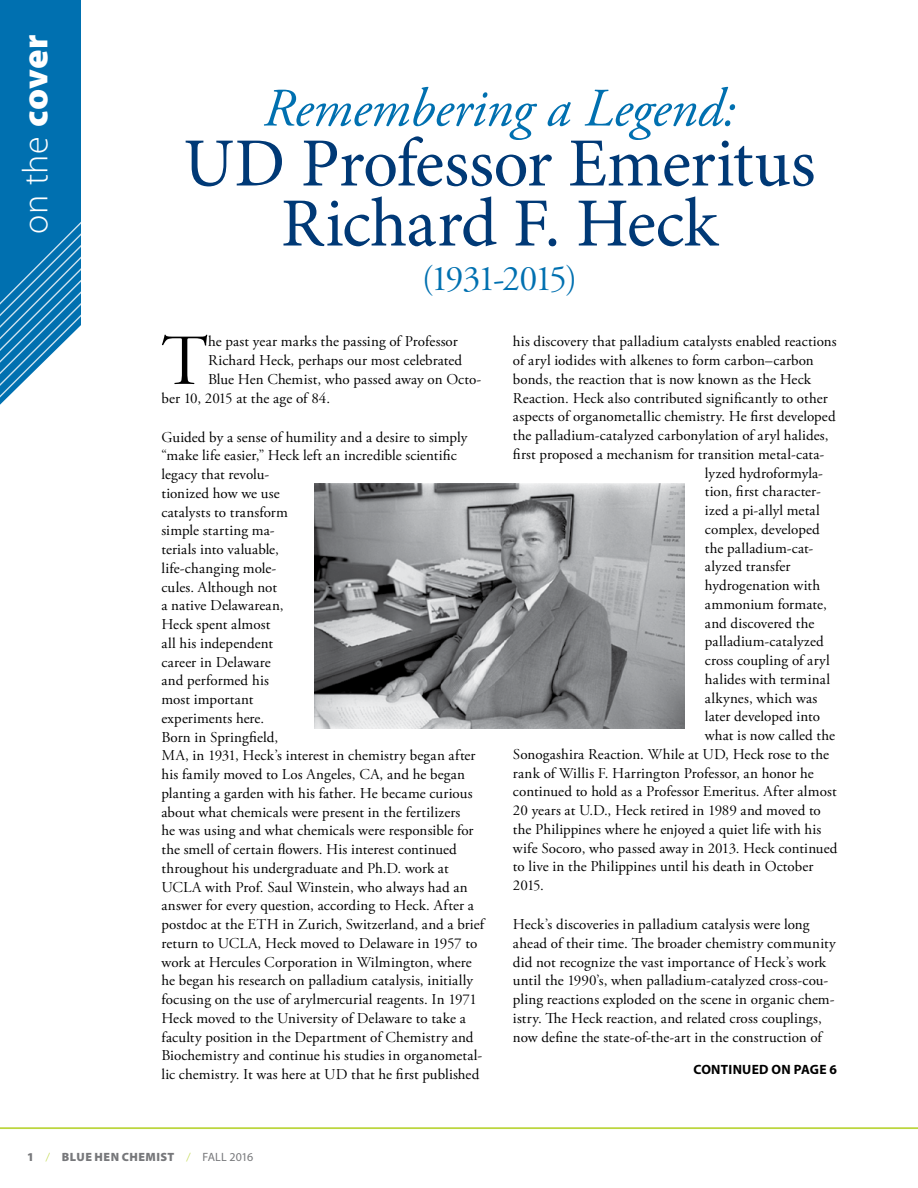
<style>
.page{position:relative;width:918px;height:1188px;background:#fff}
.page>*{position:absolute;margin:0;border:0;box-sizing:border-box;transform-origin:0 0}
.t1{font:71.55px "Adobe Garamond Pro";color:#000}
.t2{font:69px/60px "Minion Pro";letter-spacing:-.01em;color:#003976;text-align:center}
.t3{font:italic 54px "Adobe Garamond Pro";letter-spacing:-.005em;color:#0070b0}
.t4{font:36px "Adobe Garamond Pro";letter-spacing:-.075em;color:#0070b0}
.t5{font:300 36px "Myriad Pro";color:#fff}
.t6{font:15px/18.8px "Adobe Garamond Pro";letter-spacing:.01em;color:#000}
.t7{font:700 13.5px "Myriad Pro";letter-spacing:.02em;color:#000}
.t8{font:900 12px "Myriad Pro";letter-spacing:.04em;color:#77787b}
.s1{font-weight:900}
.s2{font-weight:300;color:#bcd63e}
.s3{font-weight:400}
</style>
<div class="page">
<hr style="left:0;top:1128px;width:918px;height:1px;background:#bcd63e">
<svg style="left:0;top:0;width:81px;height:405px;background:#2182ba"></svg>
<img style="left:314px;top:484px;width:371px;height:244px">
<h3 class="t5" style="left:14px;top:234px;width:201px;rotate:-90deg">on the <span class="s1">cover</span></h3>
<h3 class="t3" style="left:263px;top:76px;width:474px">Remembering a Legend:</h3>
<h2 class="t2" style="left:183px;top:136px;width:634px">UD Professor Emeritus<br>Richard F. Heck</h2>
<h3 class="t4" style="left:422px;top:257px;width:157px">(1931-2015)</h3>
<h1 class="t1" style="left:161px;top:318px;width:49px">T</h1>
<p class="t6" style="left:208px;top:333px;width:251px">he past year marks the passing of Professor</p>
<p class="t6" style="left:208px;top:352px;width:256px">Richard Heck, perhaps our most celebrated</p>
<p class="t6" style="left:208px;top:370px;width:275px">Blue Hen Chemist, who passed away on Octo-</p>
<p class="t6" style="left:161px;top:389px;width:170px">ber 10, 2015 at the age of 84.</p>
<p class="t6" style="left:161px;top:428px;width:324px">Guided by a sense of humility and a desire to simply “make life easier,” Heck left an incredible scientific legacy that revolu-<br>tionized how we use<br>catalysts to transform<br>simple starting ma-<br>terials into valuable,<br>life-changing mole-<br>cules. Although not<br>a native Delawarean,<br>Heck spent almost<br>all his independent<br>career in Delaware<br>and performed his<br>most important<br>experiments here.<br>Born in Springfield,<br>MA, in 1931, Heck’s interest in chemistry began after his family moved to Los Angeles, CA, and he began planting a garden with his father. He became curious about what chemicals were present in the fertilizers<br>he was using and what chemicals were responsible for the smell of certain flowers. His interest continued throughout his undergraduate and Ph.D. work at UCLA with Prof. Saul Winstein, who always had an answer for every question, according to Heck. After a postdoc at the ETH in Zurich, Switzerland, and a brief return to UCLA, Heck moved to Delaware in 1957 to work at Hercules Corporation in Wilmington, where he began his research on palladium catalysis, initially focusing on the use of arylmercurial reagents. In 1971<br>Heck moved to the University of Delaware to take a faculty position in the Department of Chemistry and Biochemistry and continue his studies in organometal&shy;lic chemistry. It was here at UD that he first published</p>
<p class="t6" style="left:513px;top:333px;width:325px">his discovery that palladium catalysts enabled reactions</p>
<p class="t6" style="left:513px;top:352px;width:302px">of aryl iodides with alkenes to form carbon–carbon</p>
<p class="t6" style="left:513px;top:370px;width:300px">bonds, the reaction that is now known as the Heck</p>
<p class="t6" style="left:513px;top:389px;width:316px">Reaction. Heck also contributed significantly to other</p>
<p class="t6" style="left:513px;top:408px;width:324px">aspects of organometallic chemistry. He first developed</p>
<p class="t6" style="left:513px;top:427px;width:317px">the palladium-catalyzed carbonylation of aryl halides,</p>
<p class="t6" style="left:513px;top:445px;width:313px">first proposed a mechanism for transition metal-cata-</p>
<p class="t6" style="left:705px;top:464px;width:120px">lyzed hydroformyla-</p>
<p class="t6" style="left:705px;top:483px;width:117px">tion, first character-</p>
<p class="t6" style="left:705px;top:502px;width:116px">ized a pi-allyl metal</p>
<p class="t6" style="left:705px;top:520px;width:116px">complex, developed</p>
<p class="t6" style="left:705px;top:539px;width:110px">the palladium-cat-</p>
<p class="t6" style="left:705px;top:558px;width:87px">alyzed transfer</p>
<p class="t6" style="left:705px;top:577px;width:117px">hydrogenation with</p>
<p class="t6" style="left:705px;top:595px;width:123px">ammonium formate,</p>
<p class="t6" style="left:705px;top:614px;width:111px">and discovered the</p>
<p class="t6" style="left:705px;top:633px;width:120px">palladium-catalyzed</p>
<p class="t6" style="left:705px;top:652px;width:126px">cross coupling of aryl</p>
<p class="t6" style="left:705px;top:670px;width:127px">halides with terminal</p>
<p class="t6" style="left:705px;top:689px;width:114px">alkynes, which was</p>
<p class="t6" style="left:705px;top:708px;width:117px">later developed into</p>
<p class="t6" style="left:705px;top:727px;width:132px">what is now called the</p>
<p class="t6" style="left:513px;top:745px;width:318px">Sonogashira Reaction. While at UD, Heck rose to the</p>
<p class="t6" style="left:513px;top:764px;width:302px">rank of Willis F. Harrington Professor, an honor he</p>
<p class="t6" style="left:513px;top:783px;width:325px">continued to hold as a Professor Emeritus. After almost</p>
<p class="t6" style="left:513px;top:802px;width:309px">20 years at U.D., Heck retired in 1989 and moved to</p>
<p class="t6" style="left:513px;top:820px;width:310px">the Philippines where he enjoyed a quiet life with his</p>
<p class="t6" style="left:513px;top:839px;width:326px">wife Socoro, who passed away in 2013. Heck continued</p>
<p class="t6" style="left:513px;top:858px;width:302px">to live in the Philippines until his death in October</p>
<p class="t6" style="left:513px;top:877px;width:32px">2015.</p>
<p class="t6" style="left:513px;top:916px;width:324px">Heck’s discoveries in palladium catalysis were long ahead of their time. The broader chemistry community did not recognize the vast importance of Heck’s work until the 1990’s, when palladium-catalyzed cross-cou&shy;pling reactions exploded on the scene in organic chem&shy;istry. The Heck reaction, and related cross couplings, now define the state-of-the-art in the construction of</p>
<p class="t7" style="left:693px;top:1061px;width:145px">CONTINUED ON PAGE 6</p>
<p class="t8" style="left:27px;top:1150px;width:228px">1 <span class="s2">/</span> BLUE HEN CHEMIST <span class="s2">/</span> <span class="s3">FALL 2016</span></p>
</div>
